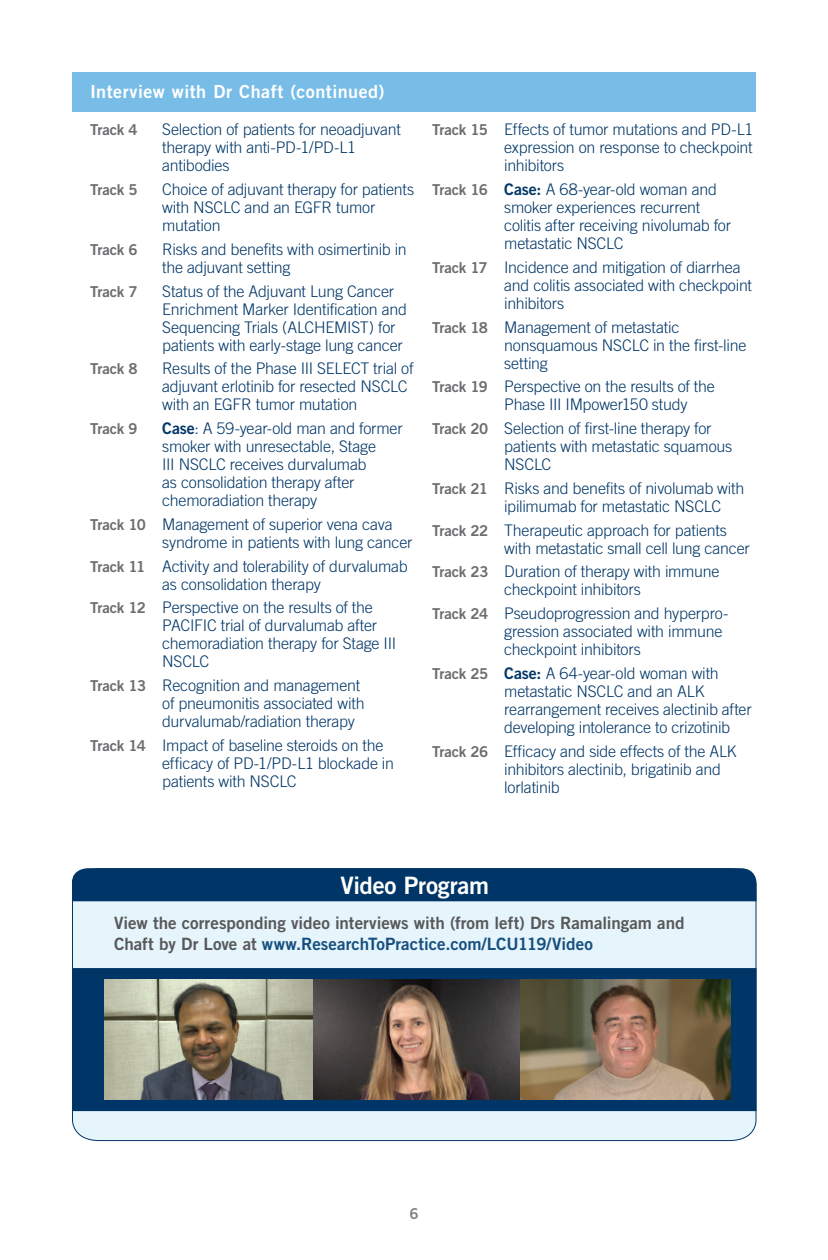
<style>
.page{position:relative;width:828px;height:1260px;background:#fff}
.page>*{position:absolute;margin:0;border:0;box-sizing:border-box;transform-origin:0 0}
.t1{font:24px "Trade Gothic LT Std Bd 2";letter-spacing:-.01em;color:#fff}
._07A__Section_Subhea{font:18px "Trade Gothic LT Std Bd 2";letter-spacing:.025em;color:#fff}
.iPhone_Body_Copy{font:17px/21px "Trade Gothic LT Std Bd 2";color:#57585a}
._08__INTVW__CD_Track{font:300 16px/18px "Trade Gothic LT Std";letter-spacing:-.01em;color:#003667}
._08__INTVW__CD_Track-2{font:15px "Trade Gothic LT Std Bd 2";letter-spacing:-.015em;color:#6c6d70}
.t2{font:15px "Trade Gothic LT Std Bd 2";color:#808285}
.s1{font-family:"Trade Gothic LT Std Bd 2";font-weight:400}
.s2{font-family:"Trade Gothic LT Std Bd 2";font-weight:400;font-size:15px;color:#6c6d70}
.s3{color:#164f7e}
</style>
<div class="page">
<div style="left:72px;top:879px;width:685px;height:263px;background:#e6f4fb"></div>
<div style="left:72px;top:868px;width:684px;height:33px;background:#003667"></div>
<div style="left:72px;top:968px;width:685px;height:143px;background:#003667;border:2px solid #003667"></div>
<img style="left:105px;top:980px;width:625px;height:120px">
<div style="left:72px;top:72px;width:684px;height:40px;background:#78bde8"></div>
<p class="_07A__Section_Subhea" style="left:90px;top:81px;width:296px">Interview with Dr Chaft (continued)</p>
<p class="_08__INTVW__CD_Track-2" style="left:90px;top:121px;width:49px">Track 4</p>
<p class="_08__INTVW__CD_Track" style="left:162px;top:120px;width:240px">Selection of patients for neoadjuvant therapy with anti-PD-1/PD-L1 antibodies</p>
<p class="_08__INTVW__CD_Track-2" style="left:90px;top:180px;width:49px">Track 5</p>
<p class="_08__INTVW__CD_Track" style="left:162px;top:180px;width:253px">Choice of adjuvant therapy for patients with NSCLC and an EGFR tumor mutation</p>
<p class="_08__INTVW__CD_Track-2" style="left:90px;top:240px;width:49px">Track 6</p>
<p class="_08__INTVW__CD_Track" style="left:162px;top:240px;width:246px">Risks and benefits with osimertinib in the adjuvant setting</p>
<p class="_08__INTVW__CD_Track-2" style="left:90px;top:282px;width:49px">Track 7</p>
<p class="_08__INTVW__CD_Track" style="left:162px;top:282px;width:246px">Status of the Adjuvant Lung Cancer Enrichment Marker Identification and Sequencing Trials (ALCHEMIST) for patients with early-stage lung cancer</p>
<p class="_08__INTVW__CD_Track-2" style="left:90px;top:360px;width:49px">Track 8</p>
<p class="_08__INTVW__CD_Track" style="left:162px;top:360px;width:253px">Results of the Phase III SELECT trial of adjuvant erlotinib for resected NSCLC with an EGFR tumor mutation</p>
<p class="_08__INTVW__CD_Track-2" style="left:90px;top:420px;width:49px">Track 9</p>
<p class="_08__INTVW__CD_Track" style="left:162px;top:419px;width:242px"><span class="s1">Case</span>: A 59-year-old man and former smoker with unresectable, Stage<br>III NSCLC receives durvalumab<br>as consolidation therapy after chemoradiation therapy</p>
<p class="_08__INTVW__CD_Track" style="left:162px;top:515px;width:252px;text-indent:-72px"><span class="s2">Track 10</span> Management of superior vena cava syndrome in patients with lung cancer</p>
<p class="_08__INTVW__CD_Track" style="left:162px;top:557px;width:247px;text-indent:-72px"><span class="s2">Track 11</span> Activity and tolerability of durvalumab as consolidation therapy</p>
<p class="_08__INTVW__CD_Track" style="left:162px;top:599px;width:235px;text-indent:-72px"><span class="s2">Track 12</span> Perspective on the results of the<br>PACIFIC trial of durvalumab after chemoradiation therapy for Stage III<br>NSCLC</p>
<p class="_08__INTVW__CD_Track" style="left:162px;top:676px;width:204px;text-indent:-72px"><span class="s2">Track 13</span> Recognition and management of pneumonitis associated with durvalumab/radiation therapy</p>
<p class="_08__INTVW__CD_Track" style="left:162px;top:736px;width:233px;text-indent:-72px"><span class="s2">Track 14</span> Impact of baseline steroids on the efficacy of PD-1/PD-L1 blockade in patients with NSCLC</p>
<p class="_08__INTVW__CD_Track" style="left:504px;top:120px;width:251px;text-align:justify;text-indent:-72px"><span class="s2">Track 15</span> Effects of tumor mutations and PD-L1 expression on response to checkpoint inhibitors</p>
<p class="_08__INTVW__CD_Track" style="left:504px;top:180px;width:228px;text-indent:-72px"><span class="s2">Track 16</span> <span class="s1">Case:</span> A 68-year-old woman and smoker experiences recurrent colitis after receiving nivolumab for metastatic NSCLC</p>
<p class="_08__INTVW__CD_Track" style="left:504px;top:258px;width:249px;text-indent:-72px"><span class="s2">Track 17</span> Incidence and mitigation of diarrhea and colitis associated with checkpoint inhibitors</p>
<p class="_08__INTVW__CD_Track" style="left:504px;top:318px;width:244px;text-indent:-72px"><span class="s2">Track 18</span> Management of metastatic nonsquamous NSCLC in the first-line setting</p>
<p class="_08__INTVW__CD_Track" style="left:504px;top:378px;width:212px;text-indent:-72px"><span class="s2">Track 19</span> Perspective on the results of the<br>Phase III IMpower150 study</p>
<p class="_08__INTVW__CD_Track" style="left:504px;top:419px;width:230px;text-indent:-72px"><span class="s2">Track 20</span> Selection of first-line therapy for patients with metastatic squamous<br>NSCLC</p>
<p class="_08__INTVW__CD_Track" style="left:504px;top:479px;width:242px;text-indent:-72px"><span class="s2">Track 21</span> Risks and benefits of nivolumab with ipilimumab for metastatic NSCLC</p>
<p class="_08__INTVW__CD_Track" style="left:504px;top:521px;width:247px;text-indent:-72px"><span class="s2">Track 22</span> Therapeutic approach for patients with metastatic small cell lung cancer</p>
<p class="_08__INTVW__CD_Track" style="left:432px;top:563px;width:289px;text-align:center"><span class="s2">Track 23</span> Duration of therapy with immune checkpoint inhibitors</p>
<p class="_08__INTVW__CD_Track" style="left:504px;top:604px;width:226px;text-indent:-72px"><span class="s2">Track 24</span> Pseudoprogression and hyperpro&shy;gression associated with immune checkpoint inhibitors</p>
<p class="_08__INTVW__CD_Track" style="left:504px;top:664px;width:249px;text-indent:-72px"><span class="s2">Track 25</span> <span class="s1">Case:</span> A 64-year-old woman with metastatic NSCLC and an ALK rearrangement receives alectinib after developing intolerance to crizotinib</p>
<p class="_08__INTVW__CD_Track" style="left:504px;top:742px;width:234px;text-indent:-72px"><span class="s2">Track 26</span> Efficacy and side effects of the ALK inhibitors alectinib, brigatinib and lorlatinib</p>
<p class="t1" style="left:340px;top:871px;width:150px">Video Program</p>
<p class="iPhone_Body_Copy" style="left:114px;top:912px;width:572px">View the corresponding video interviews with (from left) Drs Ramalingam and<br>Chaft by Dr Love at <span class="s3">www.ResearchToPractice.com/LCU119/Video</span></p>
<p class="t2" style="left:409px;top:1205px;width:11px">6</p>
</div>
